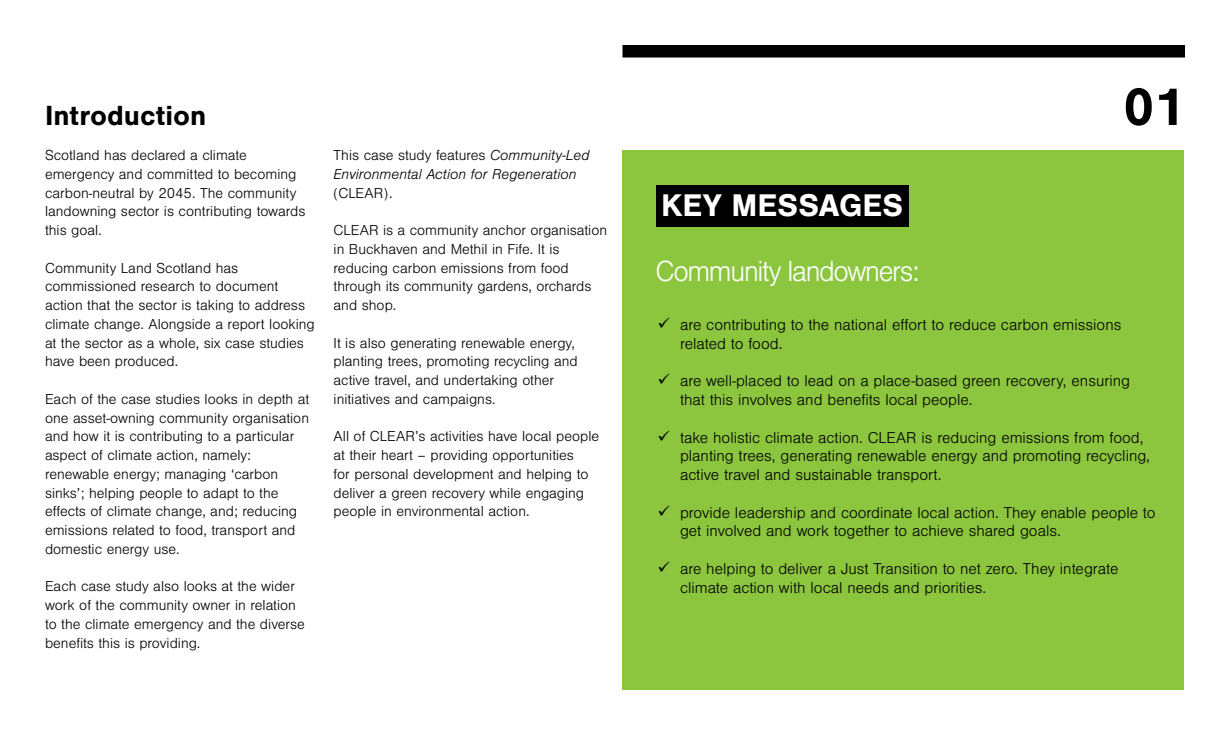
<style>
.page{position:relative;width:1230px;height:735px;background:#fff}
.page>*{position:absolute;margin:0;border:0;box-sizing:border-box;transform-origin:0 0}
.t1{font:700 55px "Nimbus San";color:#000}
.t2{font:700 32.5px "Nimbus San";letter-spacing:.005em;color:#fff}
.t3{font:300 30.12px "Nimbus San";letter-spacing:-.045em;color:#fff;scale:.95 1}
.t4{font:700 28.75px "Nimbus San";color:#000}
.t5{font:300 16.25px/18.8px "Nimbus San";color:#000}
.t6{font:300 15px/18.8px "Nimbus San";color:#000}
.t7{font:italic 300 15px/18.8px "Nimbus San";color:#000}
.s1{font-style:normal}
</style>
<div class="page">
<div style="left:622px;top:45px;width:563px;height:13px;background:#000"></div>
<div style="left:622px;top:150px;width:562px;height:540px;background:#8cc63f"></div>
<div style="left:656px;top:186px;width:252px;height:41px;background:#000"></div>
<h3 class="t4" style="left:45px;top:99px;width:163px">Introduction</h3>
<p class="t6" style="left:45px;top:146px;width:262px">Scotland has declared a climate emergency and committed to becoming carbon-neutral by 2045. The community landowning sector is contributing towards this goal.</p>
<p class="t6" style="left:45px;top:259px;width:271px">Community Land Scotland has commissioned research to document action that the sector is taking to address climate change. Alongside a report looking at the sector as a whole, six case studies have been produced.</p>
<p class="t6" style="left:45px;top:390px;width:266px">Each of the case studies looks in depth at one asset-owning community organisation and how it is contributing to a particular aspect of climate action, namely: renewable energy; managing ‘carbon sinks’; helping people to adapt to the effects of climate change, and; reducing emissions related to food, transport and domestic energy use.</p>
<p class="t6" style="left:45px;top:577px;width:261px">Each case study also looks at the wider work of the community owner in relation to the climate emergency and the diverse benefits this is providing.</p>
<p class="t7" style="left:334px;top:146px;width:257px"><span class="s1">This case study features</span> Community-Led<br>Environmental Action for Regeneration</p>
<p class="t6" style="left:334px;top:184px;width:61px">(CLEAR).</p>
<p class="t6" style="left:334px;top:221px;width:275px">CLEAR is a community anchor organisation in Buckhaven and Methil in Fife. It is reducing carbon emissions from food through its community gardens, orchards and shop.</p>
<p class="t6" style="left:334px;top:334px;width:246px">It is also generating renewable energy, planting trees, promoting recycling and active travel, and undertaking other initiatives and campaigns.</p>
<p class="t6" style="left:334px;top:427px;width:267px">All of CLEAR’s activities have local people at their heart – providing opportunities<br>for personal development and helping to deliver a green recovery while engaging people in environmental action.</p>
<h2 class="t2" style="left:661px;top:187px;width:244px">KEY MESSAGES</h2>
<h3 class="t3" style="left:655px;top:255px;width:279px">Community landowners:</h3>
<h1 class="t1" style="left:1123px;top:76px;width:63px">01</h1>
<p class="t5" style="left:680px;top:316px;width:443px">are contributing to the national effort to reduce carbon emissions related to food.</p>
<p class="t5" style="left:680px;top:372px;width:452px">are well-placed to lead on a place-based green recovery, ensuring that this involves and benefits local people.</p>
<p class="t5" style="left:680px;top:428px;width:472px">take holistic climate action. CLEAR is reducing emissions from food, planting trees, generating renewable energy and promoting recycling, active travel and sustainable transport.</p>
<p class="t5" style="left:680px;top:503px;width:477px">provide leadership and coordinate local action. They enable people to get involved and work together to achieve shared goals.</p>
<p class="t5" style="left:680px;top:560px;width:440px">are helping to deliver a Just Transition to net zero. They integrate climate action with local needs and priorities.</p>
</div>
